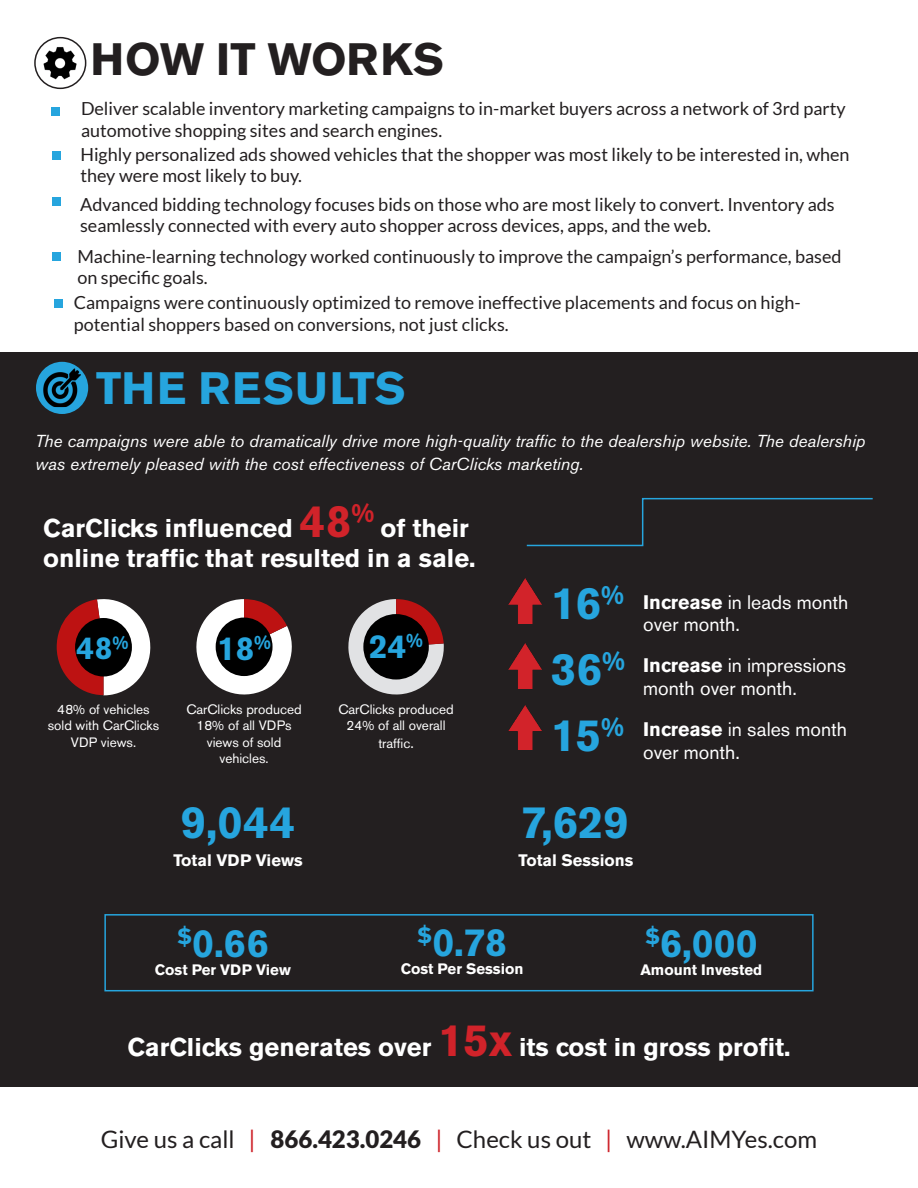
<style>
.page{position:relative;width:918px;height:1188px;background:#fff}
.page>*{position:absolute;margin:0;border:0;box-sizing:border-box;transform-origin:0 0}
.t1{font:700 45px "Akzidenz Grotesk BE";letter-spacing:.02em;color:#26a5de}
.t2{font:700 45px "Akzidenz Grotesk BE";color:#231f20}
.t3{font:700 39px "Akzidenz Grotesk BE";color:#26a5de}
.t4{font:700 33px "Akzidenz Grotesk BE";color:#26a5de}
.t5{font:700 31.5px "Akzidenz Grotesk BE";color:#26a5de}
.t6{font:700 25.5px/30.6px "Akzidenz Grotesk BE";color:#fff}
.t7{font:24px "Lato";color:#231f20}
.t8{font:19.5px/23.4px "Akzidenz Grotesk BE";color:#fff}
.t9{font:18px/21.6px "Lato";color:#231f20}
.t10{font:italic 17.25px/22.5px "Akzidenz Grotesk BE";color:#fff}
.t11{font:700 16.5px "Akzidenz Grotesk BE";color:#fff}
.t12{font:700 15px "Akzidenz Grotesk BE";color:#fff}
.t13{font:13.5px/16.2px "Akzidenz Grotesk BE";color:#fff;text-align:center}
.s1{font-size:45px;color:#d1232a}
.s2{font-weight:700}
.s3{font-size:15px}
.s4{color:#cd2027}
.s5{font-weight:900}
</style>
<div class="page">
<div style="left:52px;top:151px;width:10px;height:9px;background:#26a5de"></div>
<div style="left:52px;top:197px;width:10px;height:9px;background:#26a5de"></div>
<div style="left:52px;top:252px;width:10px;height:9px;background:#26a5de"></div>
<div style="left:54px;top:299px;width:9px;height:9px;background:#26a5de"></div>
<div style="left:0;top:353px;width:918px;height:734px;background:#231f20"></div>
<img style="left:37px;top:40px;width:47px;height:46px">
<div style="left:34px;top:37px;width:52px;height:52px;border:2px solid #231f20;border-radius:50%"></div>
<div style="left:36px;top:362px;width:52px;height:52px;background:#26a5de;border-radius:50%"></div>
<img style="left:43px;top:368px;width:38px;height:39px">
<img style="left:508px;top:579px;width:33px;height:44px">
<img style="left:508px;top:644px;width:33px;height:44px">
<img style="left:508px;top:705px;width:33px;height:45px">
<svg style="left:57px;top:599px;width:94px;height:96px"></svg>
<div style="left:75px;top:618px;width:57px;height:59px;background:#000;border-radius:50%"></div>
<svg style="left:196px;top:599px;width:96px;height:96px"></svg>
<div style="left:216px;top:618px;width:57px;height:58px;background:#000;border-radius:50%"></div>
<svg style="left:348px;top:599px;width:96px;height:96px"></svg>
<div style="left:363px;top:614px;width:66px;height:66px;background:#000;border-radius:50%"></div>
<svg style="left:526px;top:497px;width:347px;height:50px"></svg>
<div style="left:104px;top:914px;width:710px;height:77px;border:2px solid #26a5de"></div>
<div style="left:51px;top:107px;width:9px;height:9px;background:#26a5de"></div>
<p class="t2" style="left:91px;top:33px;width:355px">HOW IT WORKS</p>
<p class="t9" style="left:81px;top:98px;width:766px">Deliver scalable inventory marketing campaigns to in-market buyers across a network of 3rd party automotive shopping sites and search engines.</p>
<p class="t9" style="left:80px;top:143px;width:771px">Highly personalized ads showed vehicles that the shopper was most likely to be interested in, when they were most likely to buy.</p>
<p class="t9" style="left:80px;top:193px;width:756px">Advanced bidding technology focuses bids on those who are most likely to convert. Inventory ads seamlessly connected with every auto shopper across devices, apps, and the web.</p>
<p class="t9" style="left:77px;top:245px;width:766px">Machine-learning technology worked continuously to improve the campaign’s performance, based on specific goals.</p>
<p class="t9" style="left:74px;top:292px;width:728px">Campaigns were continuously optimized to remove ineffective placements and focus on high-</p>
<p class="t9" style="left:74px;top:313px;width:436px">potential shoppers based on conversions, not just clicks.</p>
<p class="t1" style="left:96px;top:362px;width:311px">THE RESULTS</p>
<p class="t10" style="left:35px;top:430px;width:832px">The campaigns were able to dramatically drive more high-quality traffic to the dealership website. The dealership was extremely pleased with the cost effectiveness of CarClicks marketing.</p>
<p class="t6" style="left:43px;top:513px;width:434px">CarClicks influenced <span class="s1">48</span><sup>%</sup> of their online traffic that resulted in a sale.</p>
<p class="t1" style="left:551px;top:577px;width:75px">16<sup>%</sup></p>
<p class="t1" style="left:551px;top:643px;width:76px">36<sup>%</sup></p>
<p class="t1" style="left:551px;top:709px;width:75px">15<sup>%</sup></p>
<p class="t8" style="left:643px;top:591px;width:207px;line-height:22.5px"><span class="s2">Increase</span> in leads month over month.</p>
<p class="t8" style="left:643px;top:653px;width:205px"><span class="s2">Increase</span> in impressions month over month.</p>
<p class="t8" style="left:643px;top:717px;width:205px"><span class="s2">Increase</span> in sales month over month.</p>
<p class="t4" style="left:217px;top:629px;width:55px">18<sup>%</sup></p>
<p class="t4" style="left:369px;top:628px;width:55px">24<sup>%</sup></p>
<p class="t5" style="left:77px;top:630px;width:54px">48<sup>%</sup></p>
<p class="t13" style="left:48px;top:701px;width:113px">48% of vehicles sold with CarClicks<br>VDP views.</p>
<p class="t13" style="left:186px;top:701px;width:117px">CarClicks produced<br>18% of all VDPs views of sold vehicles.</p>
<p class="t13" style="left:338px;top:701px;width:117px">CarClicks produced<br>24% of all overall</p>
<p class="t13" style="left:378px;top:736px;width:37px">traffic<span class="s3">.</span></p>
<p class="t1" style="left:181px;top:796px;width:116px">9,044</p>
<p class="t11" style="left:173px;top:851px;width:131px">Total VDP Views</p>
<p class="t3" style="left:177px;top:920px;width:93px"><sup>$</sup>0.66</p>
<p class="t12" style="left:155px;top:961px;width:138px">Cost Per VDP View</p>
<p class="t1" style="left:522px;top:796px;width:108px">7,629</p>
<p class="t11" style="left:519px;top:851px;width:116px">Total Sessions</p>
<h2 class="t3" style="left:417px;top:920px;width:91px"><sup>$</sup>0.78</h2>
<p class="t12" style="left:401px;top:960px;width:124px">Cost Per Session</p>
<h2 class="t3" style="left:645px;top:920px;width:114px"><sup>$</sup>6,000</h2>
<p class="t12" style="left:641px;top:961px;width:123px">Amount Invested</p>
<p class="t6" style="left:127px;top:1032px;width:665px">CarClicks generates over <span class="s1">15x</span> its cost in gross profit.</p>
<p class="t7" style="left:101px;top:1126px;width:718px">Give us a call <span class="s4">|</span> <span class="s5">866.423.0246</span> <span class="s4">|</span> Check us out <span class="s4">|</span> www.AIMYes.com</p>
</div>
